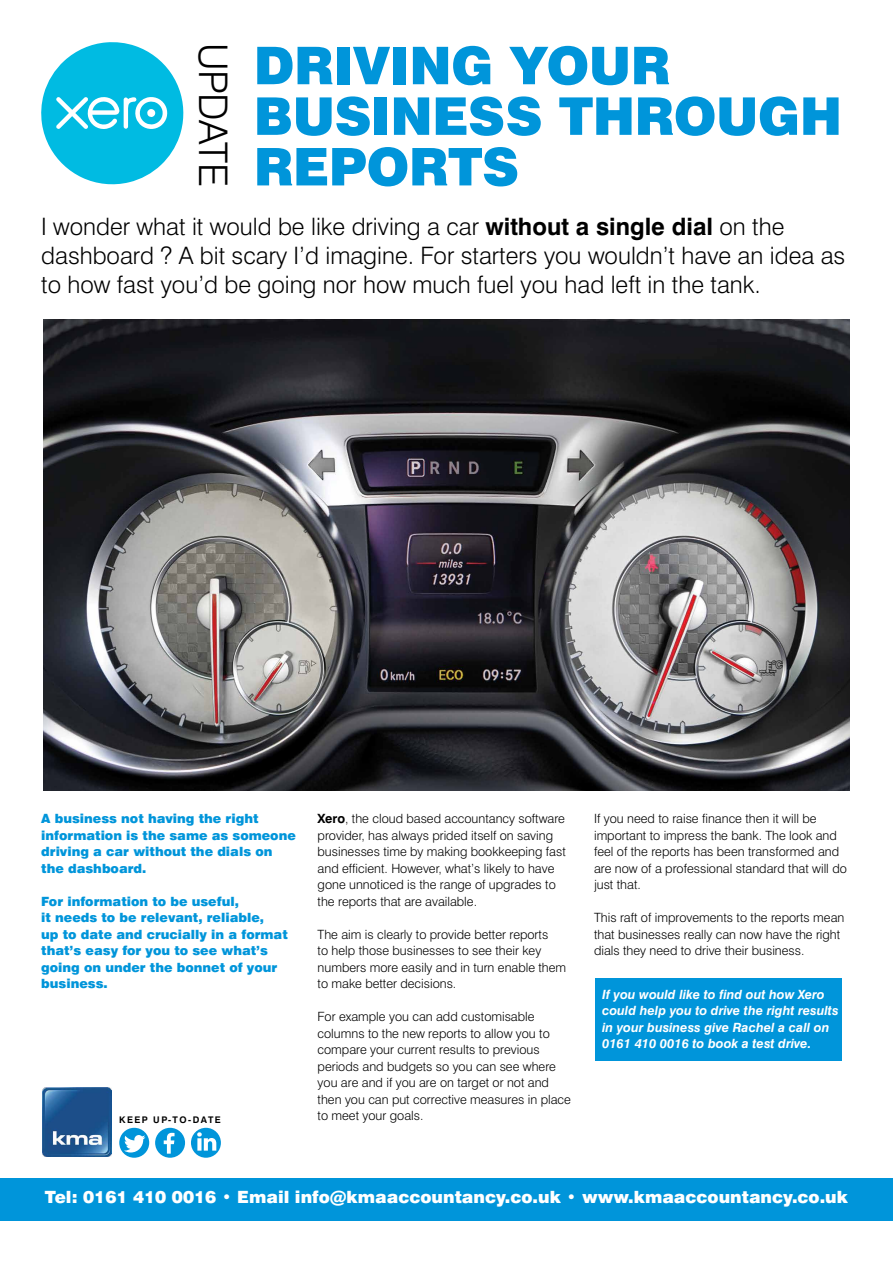
<style>
.page{position:relative;width:893px;height:1263px;background:#fff}
.page>*{position:absolute;margin:0;border:0;box-sizing:border-box;transform-origin:0 0}
.t1{font:900 52.05px/50.6px "Swiss 721 BT";letter-spacing:-.01em;color:#0095da}
.t2{font:300 39.45px "Swiss 721 BT";letter-spacing:-.01em;color:#000}
.t3{font:300 24px/28.8px "Swiss 721 BT";color:#000}
.t4{font:900 16.8px "Swiss 721 BT";color:#fff}
.t5{font:300 12.75px/16.5px "Swiss 721 BT";color:#000}
.t6{font:900 12.75px/16.5px "Swiss 721 BT";color:#0095da}
.t7{font:italic 700 12.75px/16.5px "Swiss 721 BT";color:#fff}
.t8{font:700 9.15px "Swiss 721 BT";letter-spacing:.16em;color:#000}
.s1{font-weight:700}
</style>
<div class="page">
<div style="left:0;top:1178px;width:893px;height:42px;background:#0095da"></div>
<svg style="left:41px;top:42px;width:142px;height:142px"></svg>
<img style="left:44px;top:319px;width:805px;height:472px">
<div style="left:595px;top:978px;width:247px;height:83px;background:#0095da"></div>
<div style="left:155px;top:1128px;width:30px;height:30px;background:#0095da;border-radius:50%"></div>
<div style="left:119px;top:1128px;width:30px;height:30px;background:#0095da;border-radius:50%"></div>
<svg style="left:164px;top:1133px;width:11px;height:21px"></svg>
<svg style="left:124px;top:1135px;width:21px;height:17px"></svg>
<svg style="left:191px;top:1128px;width:30px;height:30px"></svg>
<svg style="left:197px;top:1132px;width:19px;height:18px"></svg>
<img style="left:43px;top:1088px;width:68px;height:68px">
<h1 class="t1" style="left:254px;top:40px;width:297px">Driving your busi</h1>
<h2 class="t2" style="left:237px;top:43px;width:146px;rotate:90deg">UPDATE</h2>
<h3 class="t3" style="left:41px;top:212px;width:806px">I wonder what it would be like driving a car <span class="s1">without a single dial</span> on the dashboard ? A bit scary I’d imagine. For starters you wouldn’t have an idea as to how fast you’d be going nor how much fuel you had left in the tank.</h3>
<h1 class="t1" style="left:390px;top:91px;width:78px">ness</h1>
<h1 class="t1" style="left:559px;top:91px;width:41px">through</h1>
<h1 class="t1" style="left:254px;top:141px;width:39px">reports</h1>
<p class="t6" style="left:41px;top:810px;width:256px">A business not having the right information is the same as someone driving a car without the dials on the dashboard.</p>
<p class="t6" style="left:41px;top:893px;width:248px">For information to be useful,<br>it needs to be relevant, reliable,<br>up to date and crucially in a format that’s easy for you to see what’s going on under the bonnet of your business.</p>
<p class="t8" style="left:119px;top:1114px;width:103px">Keep up-to-date</p>
<p class="t5" style="left:318px;top:810px;width:250px"><span class="s1">Xero</span>, the cloud based accountancy software provider, has always prided itself on saving businesses time by making bookkeeping fast and efficient. However, what’s likely to have gone unnoticed is the range of upgrades to the reports that are available.</p>
<p class="t5" style="left:318px;top:926px;width:250px">The aim is clearly to provide better reports<br>to help those businesses to see their key numbers more easily and in turn enable them to make better decisions.</p>
<p class="t5" style="left:318px;top:1008px;width:255px">For example you can add customisable columns to the new reports to allow you to compare your current results to previous periods and budgets so you can see where you are and if you are on target or not and then you can put corrective measures in place to meet your goals.</p>
<p class="t5" style="left:594px;top:810px;width:254px">If you need to raise finance then it will be important to impress the bank. The look and feel of the reports has been transformed and are now of a professional standard that will do just that.</p>
<p class="t5" style="left:594px;top:909px;width:252px">This raft of improvements to the reports mean that businesses really can now have the right dials they need to drive their business.</p>
<p class="t7" style="left:602px;top:986px;width:238px">If you would like to find out how Xero could help you to drive the right results in your business give Rachel a call on 0161 410 0016 to book a test drive.</p>
<h3 class="t4" style="left:45px;top:1187px;width:805px">Tel: 0161 410 0016 • Email info@kmaaccountancy.co.uk • www.kmaaccountancy.co.uk</h3>
</div>
